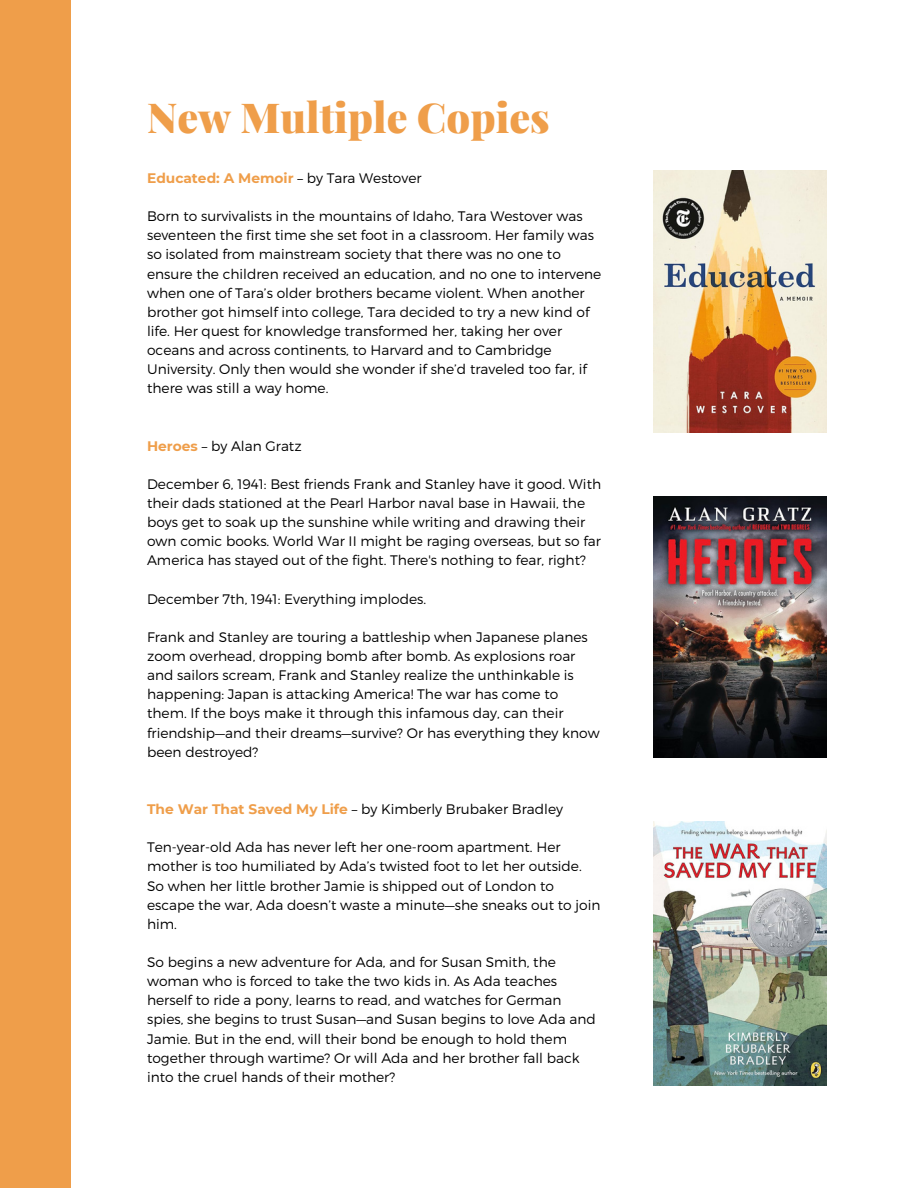
<style>
.page{position:relative;width:918px;height:1188px;background:#fff}
.page>*{position:absolute;margin:0;border:0;box-sizing:border-box;transform-origin:0 0}
.t1{font:900 41.4px "Playfair Display";color:#ef9e4a}
.t2{font:300 13.8px/19.2px "Montserrat";color:#000}
.t3{font:700 13.8px "Montserrat";color:#ef9e4a}
.s1{font-weight:300;color:#000}
.s2{font-weight:700;color:#ef9e4a}
</style>
<div class="page">
<div style="left:0;top:0;width:70px;height:1188px;background:#ef9e4a"></div>
<img style="left:653px;top:171px;width:174px;height:262px">
<img style="left:653px;top:497px;width:174px;height:261px">
<img style="left:653px;top:822px;width:174px;height:264px">
<p class="t1" style="left:147px;top:88px;width:404px">New Multiple Copies</p>
<p class="t3" style="left:147px;top:170px;width:276px">Educated: A Memoir <span class="s1">– by Tara Westover</span></p>
<h1 class="t2" style="left:147px;top:206px;width:456px">Born to survivalists in the mountains of Idaho, Tara Westover was seventeen the first time she set foot in a classroom. Her family was so isolated from mainstream society that there was no one to ensure the children received an education, and no one to intervene when one of Tara’s older brothers became violent. When another brother got himself into college, Tara decided to try a new kind of life. Her quest for knowledge transformed her, taking her over oceans and across continents, to Harvard and to Cambridge University. Only then would she wonder if she’d traveled too far, if there was still a way home.</h1>
<p class="t2" style="left:147px;top:435px;width:156px"><span class="s2">Heroes</span> – by Alan Gratz</p>
<p class="t2" style="left:147px;top:474px;width:456px">December 6, 1941: Best friends Frank and Stanley have it good. With their dads stationed at the Pearl Harbor naval base in Hawaii, the boys get to soak up the sunshine while writing and drawing their own comic books. World War II might be raging overseas, but so far America has stayed out of the fight. There's nothing to fear, right?</p>
<p class="t2" style="left:147px;top:588px;width:281px">December 7th, 1941: Everything implodes.</p>
<p class="t2" style="left:147px;top:627px;width:454px">Frank and Stanley are touring a battleship when Japanese planes zoom overhead, dropping bomb after bomb. As explosions roar and sailors scream, Frank and Stanley realize the unthinkable is happening: Japan is attacking America! The war has come to them. If the boys make it through this infamous day, can their friendship—and their dreams—survive? Or has everything they know been destroyed?</p>
<p class="t2" style="left:147px;top:799px;width:418px"><span class="s2">The War That Saved My Life</span> – by Kimberly Brubaker Bradley</p>
<p class="t2" style="left:147px;top:837px;width:455px">Ten-year-old Ada has never left her one-room apartment. Her mother is too humiliated by Ada’s twisted foot to let her outside.<br>So when her little brother Jamie is shipped out of London to escape the war, Ada doesn’t waste a minute—she sneaks out to join him.</p>
<p class="t2" style="left:147px;top:952px;width:450px">So begins a new adventure for Ada, and for Susan Smith, the woman who is forced to take the two kids in. As Ada teaches herself to ride a pony, learns to read, and watches for German spies, she begins to trust Susan—and Susan begins to love Ada and Jamie. But in the end, will their bond be enough to hold them together through wartime? Or will Ada and her brother fall back into the cruel hands of their mother?</p>
</div>
